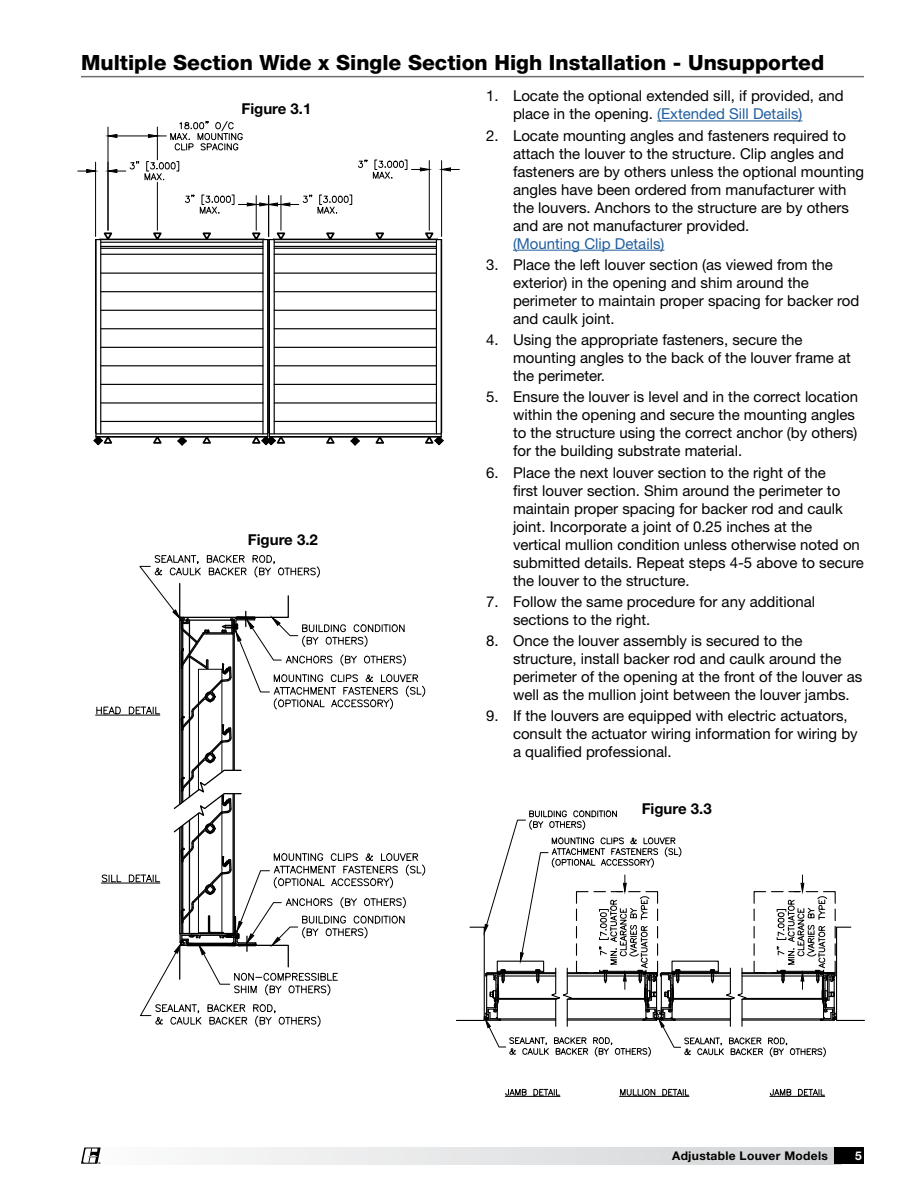
<style>
.page{position:relative;width:918px;height:1188px;background:#fff}
.page>*{position:absolute;margin:0;border:0;box-sizing:border-box;transform-origin:0 0}
.t1{font:800 21px "Helvetica Neue LT Std";color:#000}
.t2{font:15px/18px "Helvetica Neue LT Std";color:#000}
.t3{font:700 15px "Helvetica Neue LT Std";color:#000}
.t4{font:15px "Helvetica Neue LT Std";color:#215e9e}
.t5{font:700 12px "Helvetica Neue LT Std";letter-spacing:.025em;color:#000}
.t6{font:700 12px "Helvetica Neue LT Std";color:#fff}
.t7{font:700 2.7px "Helvetica Neue LT Std";color:#000}
.s1{color:#215e9e}
</style>
<div class="page">
<div style="left:81px;top:1148px;width:760px;height:16px;background:linear-gradient(to right,#fcfcfd,#d1d3d4)"></div>
<div style="left:834px;top:1148px;width:30px;height:16px;background:#000"></div>
<svg style="left:81px;top:1148px;width:20px;height:16px"></svg>
<hr style="left:81px;top:76px;width:783px;height:1px;background:#6d6e71">
<svg style="left:177px;top:438px;width:10px;height:8px"></svg>
<hr style="left:157px;top:127px;width:1px;height:103px;background:#000">
<hr style="left:108px;top:127px;width:1px;height:103px;background:#000">
<hr style="left:117px;top:136px;width:31px;height:1px;background:#000">
<svg style="left:107px;top:134px;width:11px;height:4px"></svg>
<svg style="left:148px;top:121px;width:95px;height:31px"></svg>
<hr style="left:95px;top:162px;width:1px;height:74px;background:#000">
<svg style="left:78px;top:169px;width:18px;height:4px"></svg>
<svg style="left:107px;top:160px;width:73px;height:22px"></svg>
<hr style="left:256px;top:196px;width:1px;height:34px;background:#000">
<svg style="left:200px;top:232px;width:13px;height:10px"></svg>
<svg style="left:151px;top:232px;width:13px;height:10px"></svg>
<svg style="left:373px;top:232px;width:13px;height:10px"></svg>
<svg style="left:324px;top:232px;width:13px;height:10px"></svg>
<svg style="left:153px;top:438px;width:9px;height:6px"></svg>
<svg style="left:202px;top:438px;width:9px;height:6px"></svg>
<svg style="left:375px;top:438px;width:9px;height:6px"></svg>
<svg style="left:326px;top:438px;width:9px;height:6px"></svg>
<svg style="left:350px;top:438px;width:10px;height:8px"></svg>
<hr style="left:268px;top:196px;width:1px;height:40px;background:#000">
<hr style="left:281px;top:196px;width:1px;height:34px;background:#000">
<svg style="left:185px;top:194px;width:167px;height:21px"></svg>
<hr style="left:441px;top:161px;width:1px;height:75px;background:#000">
<hr style="left:429px;top:161px;width:1px;height:69px;background:#000">
<svg style="left:441px;top:167px;width:18px;height:5px"></svg>
<svg style="left:358px;top:159px;width:72px;height:21px"></svg>
<hr style="left:269px;top:239px;width:173px;height:1px;background:#000">
<svg style="left:273px;top:232px;width:14px;height:10px"></svg>
<hr style="left:269px;top:433px;width:172px;height:1px;background:#000">
<hr style="left:269px;top:436px;width:172px;height:2px;background:#000">
<hr style="left:273px;top:239px;width:164px;height:1px;background:#000">
<hr style="left:269px;top:240px;width:1px;height:193px;background:#000">
<svg style="left:423px;top:232px;width:21px;height:214px"></svg>
<hr style="left:436px;top:240px;width:1px;height:194px;background:#000">
<hr style="left:274px;top:240px;width:1px;height:194px;background:#000">
<hr style="left:274px;top:242px;width:162px;height:1px;background:#000">
<hr style="left:274px;top:246px;width:162px;height:1px;background:#000">
<hr style="left:274px;top:248px;width:162px;height:1px;background:#000">
<hr style="left:274px;top:254px;width:162px;height:1px;background:#000">
<hr style="left:96px;top:239px;width:172px;height:1px;background:#000">
<svg style="left:250px;top:232px;width:15px;height:10px"></svg>
<hr style="left:96px;top:433px;width:172px;height:1px;background:#000">
<hr style="left:96px;top:436px;width:172px;height:2px;background:#000">
<hr style="left:100px;top:239px;width:164px;height:1px;background:#000">
<hr style="left:267px;top:240px;width:2px;height:193px;background:#000">
<svg style="left:93px;top:232px;width:21px;height:214px"></svg>
<svg style="left:250px;top:432px;width:37px;height:14px"></svg>
<hr style="left:100px;top:240px;width:1px;height:194px;background:#000">
<hr style="left:262px;top:240px;width:2px;height:194px;background:#000">
<hr style="left:101px;top:242px;width:162px;height:1px;background:#000">
<hr style="left:101px;top:246px;width:162px;height:1px;background:#000">
<hr style="left:101px;top:248px;width:162px;height:1px;background:#000">
<hr style="left:101px;top:254px;width:162px;height:1px;background:#000">
<hr style="left:101px;top:273px;width:162px;height:1px;background:#000">
<hr style="left:101px;top:291px;width:162px;height:1px;background:#000">
<hr style="left:101px;top:310px;width:162px;height:1px;background:#000">
<hr style="left:101px;top:328px;width:162px;height:1px;background:#000">
<hr style="left:101px;top:347px;width:162px;height:1px;background:#000">
<hr style="left:274px;top:273px;width:162px;height:1px;background:#000">
<hr style="left:274px;top:291px;width:162px;height:1px;background:#000">
<hr style="left:274px;top:310px;width:162px;height:1px;background:#000">
<hr style="left:274px;top:328px;width:162px;height:1px;background:#000">
<hr style="left:274px;top:347px;width:162px;height:1px;background:#000">
<hr style="left:101px;top:365px;width:162px;height:1px;background:#000">
<hr style="left:274px;top:365px;width:162px;height:1px;background:#000">
<hr style="left:101px;top:384px;width:162px;height:1px;background:#000">
<hr style="left:274px;top:384px;width:162px;height:1px;background:#000">
<hr style="left:101px;top:402px;width:162px;height:2px;background:#000">
<hr style="left:274px;top:402px;width:162px;height:2px;background:#000">
<hr style="left:101px;top:421px;width:162px;height:1px;background:#000">
<hr style="left:274px;top:421px;width:162px;height:1px;background:#000">
<hr style="left:657px;top:121px;width:145px;height:1px;background:#215e9e">
<hr style="left:513px;top:250px;width:151px;height:1px;background:#215e9e">
<hr style="left:505px;top:1096px;width:55px;height:1px;background:#000">
<svg style="left:505px;top:1088px;width:22px;height:9px"></svg>
<svg style="left:533px;top:1088px;width:27px;height:8px"></svg>
<hr style="left:770px;top:1096px;width:55px;height:1px;background:#000">
<svg style="left:770px;top:1088px;width:21px;height:9px"></svg>
<svg style="left:798px;top:1088px;width:27px;height:8px"></svg>
<hr style="left:620px;top:1096px;width:69px;height:1px;background:#000">
<svg style="left:620px;top:1088px;width:35px;height:9px"></svg>
<svg style="left:662px;top:1088px;width:27px;height:8px"></svg>
<svg style="left:456px;top:810px;width:409px;height:247px"></svg>
<hr style="left:96px;top:715px;width:64px;height:1px;background:#000">
<svg style="left:96px;top:706px;width:25px;height:9px"></svg>
<hr style="left:101px;top:883px;width:59px;height:1px;background:#000">
<svg style="left:101px;top:874px;width:21px;height:9px"></svg>
<svg style="left:129px;top:555px;width:297px;height:472px"></svg>
<h1 class="t1" style="left:81px;top:51px;width:745px">Multiple Section Wide x Single Section High Installation - Unsupported</h1>
<p class="t2" style="left:513px;top:87px;width:332px;text-indent:-27px">1. Locate the optional extended sill, if provided, and place in the opening. <span class="s1">(Extended Sill Details)</span></p>
<p class="t2" style="left:513px;top:126px;width:352px;text-indent:-27px">2. Locate mounting angles and fasteners required to attach the louver to the structure. Clip angles and fasteners are by others unless the optional mounting angles have been ordered from manufacturer with the louvers. Anchors to the structure are by others and are not manufacturer provided.</p>
<p class="t4" style="left:513px;top:234px;width:153px">(Mounting Clip Details)</p>
<p class="t2" style="left:513px;top:255px;width:348px;text-indent:-27px">3. Place the left louver section (as viewed from the exterior) in the opening and shim around the perimeter to maintain proper spacing for backer rod and caulk joint.</p>
<p class="t2" style="left:513px;top:331px;width:339px;text-indent:-27px">4. Using the appropriate fasteners, secure the mounting angles to the back of the louver frame at the perimeter.</p>
<p class="t2" style="left:513px;top:388px;width:347px;text-indent:-27px">5. Ensure the louver is level and in the correct location within the opening and secure the mounting angles to the structure using the correct anchor (by others) for the building substrate material.</p>
<p class="t2" style="left:513px;top:463px;width:352px;text-indent:-27px">6. Place the next louver section to the right of the<br>first louver section. Shim around the perimeter to maintain proper spacing for backer rod and caulk joint. Incorporate a joint of 0.25 inches at the vertical mullion condition unless otherwise noted on submitted details. Repeat steps 4-5 above to secure the louver to the structure.</p>
<p class="t2" style="left:513px;top:592px;width:304px;text-indent:-27px">7. Follow the same procedure for any additional sections to the right.</p>
<p class="t2" style="left:513px;top:632px;width:351px;text-indent:-27px">8. Once the louver assembly is secured to the structure, install backer rod and caulk around the perimeter of the opening at the front of the louver as well as the mullion joint between the louver jambs.</p>
<p class="t2" style="left:513px;top:707px;width:346px;text-indent:-27px">9. If the louvers are equipped with electric actuators, consult the actuator wiring information for wiring by a qualified professional.</p>
<p class="t3" style="left:241px;top:100px;width:72px">Figure 3.1</p>
<p class="t3" style="left:248px;top:530px;width:72px">Figure 3.2</p>
<p class="t7" style="left:98px;top:1161px;width:4px">®</p>
<p class="t3" style="left:642px;top:799px;width:72px">Figure 3.3</p>
<p class="t5" style="left:672px;top:1148px;width:157px">Adjustable Louver Models</p>
<p class="t6" style="left:855px;top:1148px;width:8px">5</p>
</div>
